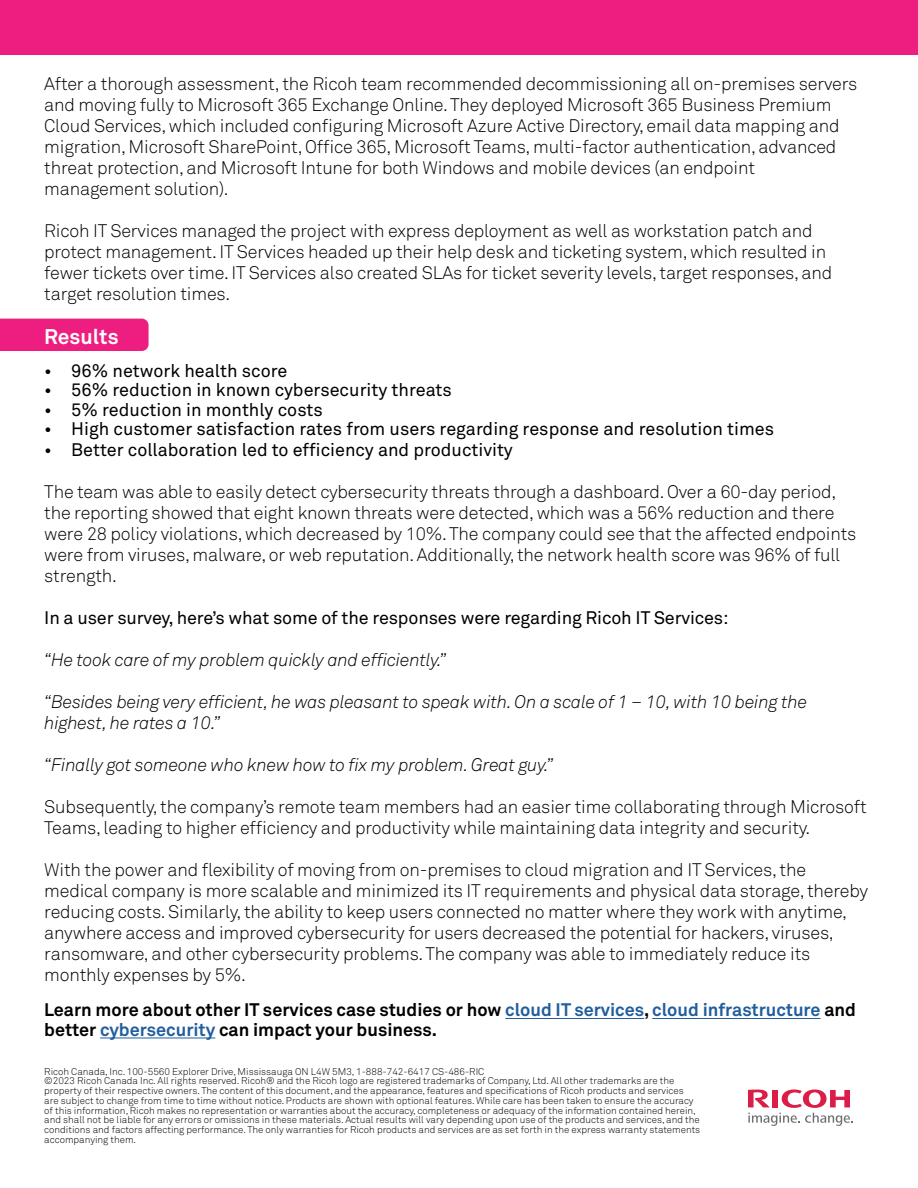
<style>
.page{position:relative;width:918px;height:1188px;background:#fff}
.page>*{position:absolute;margin:0;border:0;box-sizing:border-box;transform-origin:0 0}
.t1{font:700 21px "Akkurat Pro";color:#fff}
.t2{font:300 18px/21px "Akkurat Pro";letter-spacing:-.01em;color:#000}
.t3{font:18px "Akkurat Pro";color:#000}
.t4{font:italic 300 18px/21px "Akkurat Pro";letter-spacing:-.01em;color:#000}
.t5{font:700 18px/19.5px "Akkurat Pro";color:#000}
.t6{font:300 9.75px/9.8px "Akkurat Pro";color:#000}
.s1{color:#215e9e}
</style>
<div class="page">
<div style="left:0;top:319px;width:149px;height:32px;background:#ed1e7f"></div>
<svg style="left:748px;top:1089px;width:105px;height:37px"></svg>
<hr style="left:505px;top:1018px;width:139px;height:1px;background:#215e9e">
<hr style="left:652px;top:1018px;width:169px;height:1px;background:#215e9e">
<hr style="left:100px;top:1038px;width:115px;height:1px;background:#215e9e">
<div style="left:0;top:0;width:918px;height:55px;background:#ed1e7f"></div>
<p class="t2" style="left:44px;top:73px;width:815px">After a thorough assessment, the Ricoh team recommended decommissioning all on-premises servers and moving fully to Microsoft 365 Exchange Online. They deployed Microsoft 365 Business Premium Cloud Services, which included configuring Microsoft Azure Active Directory, email data mapping and migration, Microsoft SharePoint, Office 365, Microsoft Teams, multi-factor authentication, advanced threat protection, and Microsoft Intune for both Windows and mobile devices (an endpoint management solution).</p>
<p class="t2" style="left:44px;top:220px;width:790px">Ricoh IT Services managed the project with express deployment as well as workstation patch and protect management. IT Services headed up their help desk and ticketing system, which resulted in fewer tickets over time. IT Services also created SLAs for ticket severity levels, target responses, and target resolution times.</p>
<p class="t1" style="left:44px;top:323px;width:76px">Results</p>
<p class="t3" style="left:44px;top:360px;width:245px">• 96% network health score</p>
<p class="t3" style="left:44px;top:379px;width:409px">• 56% reduction in known cybersecurity threats</p>
<p class="t3" style="left:44px;top:399px;width:280px">• 5% reduction in monthly costs</p>
<p class="t3" style="left:44px;top:418px;width:731px">• High customer satisfaction rates from users regarding response and resolution times</p>
<p class="t3" style="left:44px;top:439px;width:470px">• Better collaboration led to efficiency and productivity</p>
<p class="t2" style="left:44px;top:481px;width:814px">The team was able to easily detect cybersecurity threats through a dashboard. Over a 60-day period, the reporting showed that eight known threats were detected, which was a 56% reduction and there were 28 policy violations, which decreased by 10%. The company could see that the affected endpoints were from viruses, malware, or web reputation. Additionally, the network health score was 96% of full strength.</p>
<p class="t3" style="left:44px;top:607px;width:686px">In a user survey, here’s what some of the responses were regarding Ricoh IT Services:</p>
<p class="t4" style="left:44px;top:649px;width:403px">“He took care of my problem quickly and efficiently.”</p>
<p class="t4" style="left:44px;top:691px;width:764px">“Besides being very efficient, he was pleasant to speak with. On a scale of 1 – 10, with 10 being the highest, he rates a 10.”</p>
<p class="t4" style="left:44px;top:754px;width:510px">“Finally got someone who knew how to fix my problem. Great guy.”</p>
<p class="t2" style="left:44px;top:796px;width:824px">Subsequently, the company’s remote team members had an easier time collaborating through Microsoft<br>Teams, leading to higher efficiency and productivity while maintaining data integrity and security.</p>
<p class="t2" style="left:44px;top:859px;width:825px">With the power and flexibility of moving from on-premises to cloud migration and IT Services, the medical company is more scalable and minimized its IT requirements and physical data storage, thereby reducing costs. Similarly, the ability to keep users connected no matter where they work with anytime, anywhere access and improved cybersecurity for users decreased the potential for hackers, viruses, ransomware, and other cybersecurity problems. The company was able to immediately reduce its monthly expenses by 5%.</p>
<p class="t5" style="left:44px;top:1000px;width:813px">Learn more about other IT services case studies or how <span class="s1">cloud IT services</span>, <span class="s1">cloud infrastructure</span> and better <span class="s1">cybersecurity</span> can impact your business.</p>
<p class="t6" style="left:44px;top:1066px;width:658px">Ricoh Canada, Inc. 100-5560 Explorer Drive, Mississauga ON L4W 5M3, 1-888-742-6417 CS-486-RIC<br>©2023 Ricoh Canada Inc. All rights reserved. Ricoh® and the Ricoh logo are registered trademarks of Company, Ltd. All other trademarks are the property of their respective owners. The content of this document, and the appearance, features and specifications of Ricoh products and services are subject to change from time to time without notice. Products are shown with optional features. While care has been taken to ensure the accuracy of this information, Ricoh makes no representation or warranties about the accuracy, completeness or adequacy of the information contained herein, and shall not be liable for any errors or omissions in these materials. Actual results will vary depending upon use of the products and services, and the conditions and factors affecting performance. The only warranties for Ricoh products and services are as set forth in the express warranty statements accompanying them.</p>
</div>
